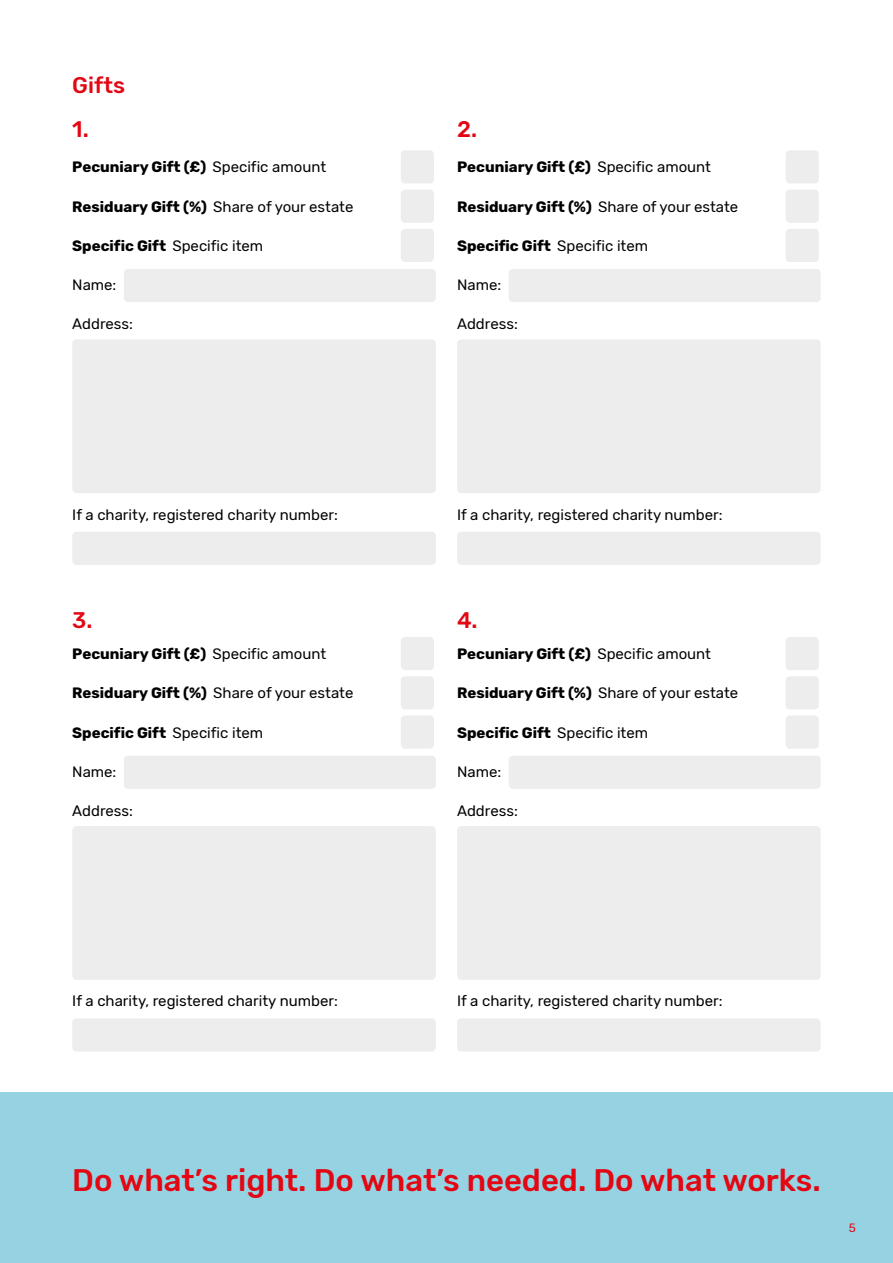
<style>
.page{position:relative;width:893px;height:1263px;background:#fff}
.page>*{position:absolute;margin:0;border:0;box-sizing:border-box;transform-origin:0 0}
.t1{font:500 31.05px "Rubik";color:#e30613}
.t2{font:500 22.5px/44px "Rubik";color:#e30613}
.t3{font:15px "Rubik";color:#000}
.t4{font:700 15px "Rubik";color:#000}
.t5{font:12px "Rubik";color:#e30613}
.s1{font-weight:400}
.s2{font-weight:700}
</style>
<div class="page">
<div style="left:401px;top:150px;width:33px;height:33px;background:#ededed;border-radius:4px"></div>
<div style="left:401px;top:190px;width:33px;height:33px;background:#ededed;border-radius:4px"></div>
<div style="left:401px;top:229px;width:33px;height:33px;background:#ededed;border-radius:4px"></div>
<div style="left:124px;top:269px;width:312px;height:33px;background:#ededed;border-radius:4px"></div>
<div style="left:72px;top:339px;width:364px;height:154px;background:#ededed;border-radius:4px"></div>
<div style="left:72px;top:532px;width:364px;height:33px;background:#ededed;border-radius:4px"></div>
<div style="left:401px;top:637px;width:33px;height:33px;background:#ededed;border-radius:4px"></div>
<div style="left:401px;top:676px;width:33px;height:33px;background:#ededed;border-radius:4px"></div>
<div style="left:401px;top:715px;width:33px;height:34px;background:#ededed;border-radius:4px"></div>
<div style="left:124px;top:756px;width:312px;height:33px;background:#ededed;border-radius:4px"></div>
<div style="left:72px;top:826px;width:364px;height:154px;background:#ededed;border-radius:4px"></div>
<div style="left:72px;top:1018px;width:364px;height:33px;background:#ededed;border-radius:4px"></div>
<div style="left:786px;top:150px;width:33px;height:33px;background:#ededed;border-radius:4px"></div>
<div style="left:786px;top:190px;width:33px;height:33px;background:#ededed;border-radius:4px"></div>
<div style="left:786px;top:229px;width:33px;height:33px;background:#ededed;border-radius:4px"></div>
<div style="left:509px;top:269px;width:312px;height:33px;background:#ededed;border-radius:4px"></div>
<div style="left:457px;top:339px;width:364px;height:154px;background:#ededed;border-radius:4px"></div>
<div style="left:457px;top:532px;width:364px;height:33px;background:#ededed;border-radius:4px"></div>
<div style="left:786px;top:637px;width:33px;height:33px;background:#ededed;border-radius:4px"></div>
<div style="left:786px;top:676px;width:33px;height:33px;background:#ededed;border-radius:4px"></div>
<div style="left:786px;top:715px;width:33px;height:34px;background:#ededed;border-radius:4px"></div>
<div style="left:509px;top:756px;width:312px;height:33px;background:#ededed;border-radius:4px"></div>
<div style="left:457px;top:826px;width:364px;height:154px;background:#ededed;border-radius:4px"></div>
<div style="left:457px;top:1018px;width:364px;height:33px;background:#ededed;border-radius:4px"></div>
<div style="left:0;top:1093px;width:893px;height:170px;background:#95d3e2"></div>
<h2 class="t2" style="left:72px;top:64px;width:54px">Gifts<br>1.</h2>
<p class="t4" style="left:72px;top:158px;width:255px">Pecuniary Gift (£) <span class="s1">Specific amount</span></p>
<p class="t3" style="left:72px;top:198px;width:283px"><span class="s2">Residuary Gift (%)</span> Share of your estate</p>
<p class="t4" style="left:72px;top:237px;width:192px">Specific Gift <span class="s1">Specific item</span></p>
<p class="t3" style="left:72px;top:276px;width:46px">Name:</p>
<p class="t3" style="left:72px;top:316px;width:62px">Address:</p>
<p class="t3" style="left:72px;top:506px;width:267px">If a charity, registered charity number:</p>
<h2 class="t2" style="left:72px;top:599px;width:22px">3.</h2>
<p class="t4" style="left:72px;top:645px;width:255px">Pecuniary Gift (£) <span class="s1">Specific amount</span></p>
<p class="t3" style="left:72px;top:685px;width:283px"><span class="s2">Residuary Gift (%)</span> Share of your estate</p>
<p class="t4" style="left:72px;top:724px;width:192px">Specific Gift <span class="s1">Specific item</span></p>
<p class="t3" style="left:72px;top:763px;width:46px">Name:</p>
<p class="t3" style="left:72px;top:802px;width:62px">Address:</p>
<h2 class="t2" style="left:457px;top:108px;width:22px">2.</h2>
<p class="t4" style="left:457px;top:158px;width:255px">Pecuniary Gift (£) <span class="s1">Specific amount</span></p>
<p class="t3" style="left:457px;top:198px;width:283px"><span class="s2">Residuary Gift (%)</span> Share of your estate</p>
<p class="t4" style="left:457px;top:237px;width:192px">Specific Gift <span class="s1">Specific item</span></p>
<p class="t3" style="left:457px;top:276px;width:46px">Name:</p>
<p class="t3" style="left:457px;top:316px;width:62px">Address:</p>
<p class="t3" style="left:457px;top:506px;width:267px">If a charity, registered charity number:</p>
<h2 class="t2" style="left:457px;top:599px;width:22px">4.</h2>
<p class="t4" style="left:457px;top:645px;width:255px">Pecuniary Gift (£) <span class="s1">Specific amount</span></p>
<p class="t3" style="left:457px;top:685px;width:283px"><span class="s2">Residuary Gift (%)</span> Share of your estate</p>
<p class="t4" style="left:457px;top:724px;width:192px">Specific Gift <span class="s1">Specific item</span></p>
<p class="t3" style="left:457px;top:763px;width:46px">Name:</p>
<p class="t3" style="left:457px;top:802px;width:62px">Address:</p>
<p class="t3" style="left:72px;top:992px;width:267px">If a charity, registered charity number:</p>
<p class="t3" style="left:457px;top:992px;width:267px">If a charity, registered charity number:</p>
<h1 class="t1" style="left:72px;top:1162px;width:750px">Do what’s right. Do what’s needed. Do what works.</h1>
<p class="t5" style="left:849px;top:1221px;width:9px">5</p>
</div>
